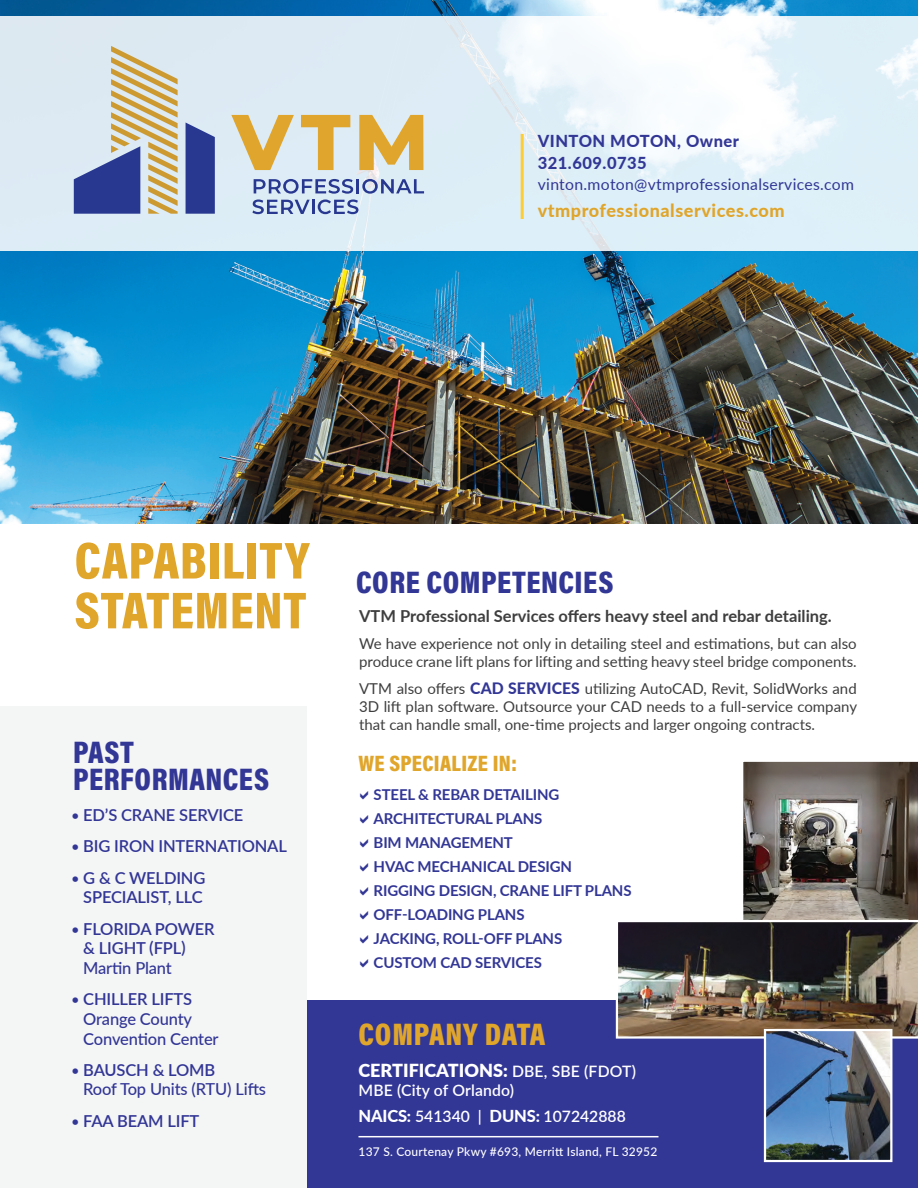
<style>
.page{position:relative;width:918px;height:1188px;background:#fff}
.page>*{position:absolute;margin:0;border:0;box-sizing:border-box;transform-origin:0 0}
.t1{font:52.5px/49.8px "Acumin Variable Concept";letter-spacing:.015em;color:#e0a52b}
.t2{font:31.5px/27px "Acumin Variable Concept";letter-spacing:.015em;color:#323695}
.t3{font:31.5px "Acumin Variable Concept";letter-spacing:.025em;color:#e0a52b}
.t4{font:22.5px "Acumin Variable Concept";letter-spacing:.015em;color:#e0a52b}
.t5{font:900 18px "Lato";color:#fff}
.t6{font:800 18px "Lato";letter-spacing:.03em;color:#e0a52b}
.t7{font:600 16.5px/19.5px "Lato";letter-spacing:-.01em;color:#323695;text-align:center}
.t8{font:500 16.5px/19.5px "Lato";letter-spacing:-.01em;color:#323695}
.t9{font:700 16.5px "Lato";color:#3e3e3f}
.t10{font:800 16.5px/22.5px "Lato";letter-spacing:.03em;color:#323695}
.t11{font:600 15.75px/25.5px "Lato";color:#fff}
.t12{font:15.75px "Lato";letter-spacing:.02em;color:#323695}
.t13{font:15px/18px "Lato";color:#3e3e3f}
.t14{font:700 15px/24px "Lato";letter-spacing:-.01em;color:#323695}
.t15{font:500 12px "Lato";letter-spacing:.02em;color:#fff}
.s1{font-size:13.5px}
.s2{font-weight:600;font-size:13.5px}
.s3{font-weight:600}
.s4{font-weight:800;font-size:15.75px;color:#323695}
.s5{font-weight:600;font-size:15.75px}
.s6{font-weight:800;font-size:16.5px}
</style>
<div class="page">
<div style="left:302px;top:1001px;width:616px;height:187px;background:#323695"></div>
<img style="left:0;top:0;width:918px;height:523px">
<div style="left:0;top:706px;width:307px;height:482px;background:#f4f5f5"></div>
<svg style="left:0;top:16px;width:918px;height:235px;fill:#ddeff7"></svg>
<svg style="left:252px;top:179px;width:172px;height:35px;background:#acbcda"></svg>
<svg style="left:231px;top:115px;width:63px;height:55px;background:#deca98"></svg>
<svg style="left:301px;top:115px;width:49px;height:55px;background:#deca96"></svg>
<svg style="left:359px;top:115px;width:64px;height:55px;background:#dfbc6d"></svg>
<svg style="left:186px;top:123px;width:29px;height:91px;background:#374798"></svg>
<svg style="left:74px;top:46px;width:104px;height:168px;background:#b5b5b6"></svg>
<hr style="left:521px;top:134px;width:3px;height:85px;background:#fecd32">
<hr style="left:358px;top:1136px;width:300px;height:1px;background:#fff">
<img style="left:616px;top:761px;width:302px;height:278px">
<img style="left:767px;top:1032px;width:122px;height:127px">
<div style="left:764px;top:1029px;width:128px;height:133px;border:2px solid #fff"></div>
<p class="t10" style="left:538px;top:129px;width:203px">VINTON MOTON, Owner<br>321.609.0735</p>
<p class="t12" style="left:538px;top:173px;width:318px">vinton.moton@vtmprofessionalservices.com</p>
<p class="t6" style="left:538px;top:197px;width:248px">vtmprofessionalservices.com</p>
<h1 class="t1" style="left:75px;top:533px;width:236px">CAPABILITY<br>STATEMENT</h1>
<h2 class="t2" style="left:73px;top:737px;width:197px">PAST<br>PERFORMANCES</h2>
<p class="t7" style="left:72px;top:805px;width:173px"><span class="s1">•</span> ED’S CRANE SERVICE</p>
<p class="t7" style="left:72px;top:836px;width:217px"><span class="s1">•</span> BIG IRON INTERNATIONAL</p>
<p class="t7" style="left:72px;top:868px;width:135px"><span class="s1">•</span> G &amp; C WELDING<br>SPECIALIST, LLC</p>
<p class="t7" style="left:83px;top:919px;width:133px;text-align:left;text-indent:-12px"><span class="s1">•</span> FLORIDA POWER &amp; LIGHT (FPL)</p>
<p class="t8" style="left:83px;top:958px;width:90px">Martin Plant</p>
<p class="t8" style="left:83px;top:989px;width:137px;text-indent:-12px"><span class="s2">•</span> <span class="s3">CHILLER LIFTS<br></span>Orange County<br>Convention Center</p>
<p class="t8" style="left:83px;top:1060px;width:184px;text-indent:-12px"><span class="s2">•</span> <span class="s3">BAUSCH &amp; LOMB<br></span>Roof Top Units (RTU) Lifts</p>
<p class="t7" style="left:72px;top:1111px;width:129px"><span class="s1">•</span> FAA BEAM LIFT</p>
<h2 class="t2" style="left:356px;top:567px;width:259px">CORE COMPETENCIES</h2>
<p class="t9" style="left:359px;top:604px;width:474px">VTM Professional Services offers heavy steel and rebar detailing.</p>
<p class="t13" style="left:359px;top:634px;width:499px">We have experience not only in detailing steel and estimations, but can also produce crane lift plans for lifting and setting heavy steel bridge components.</p>
<p class="t13" style="left:359px;top:679px;width:499px;text-align:justify">VTM also offers <span class="s4">CAD SERVICES</span> utilizing AutoCAD, Revit, SolidWorks and 3D lift plan software. Outsource your CAD needs to a full-service company that can handle small, one-time projects and larger ongoing contracts.</p>
<h3 class="t4" style="left:358px;top:748px;width:160px">WE SPECIALIZE IN:</h3>
<p class="t14" style="left:374px;top:782px;width:259px">STEEL &amp; REBAR DETAILING<br>ARCHITECTURAL PLANS<br>BIM MANAGEMENT<br>HVAC MECHANICAL DESIGN<br>RIGGING DESIGN, CRANE LIFT PLANS<br>OFF-LOADING PLANS<br>JACKING, ROLL-OFF PLANS<br>CUSTOM CAD SERVICES</p>
<h2 class="t3" style="left:358px;top:1012px;width:189px">COMPANY DATA</h2>
<p class="t5" style="left:358px;top:1057px;width:279px">CERTIFICATIONS: <span class="s5">DBE, SBE (FDOT)</span></p>
<p class="t11" style="left:358px;top:1077px;width:269px">MBE (City of Orlando)<br><span class="s6">NAICS:</span> 541340 | <span class="s6">DUNS:</span> 107242888</p>
<p class="t15" style="left:358px;top:1143px;width:300px">137 S. Courtenay Pkwy #693, Merritt Island, FL 32952</p>
</div>
